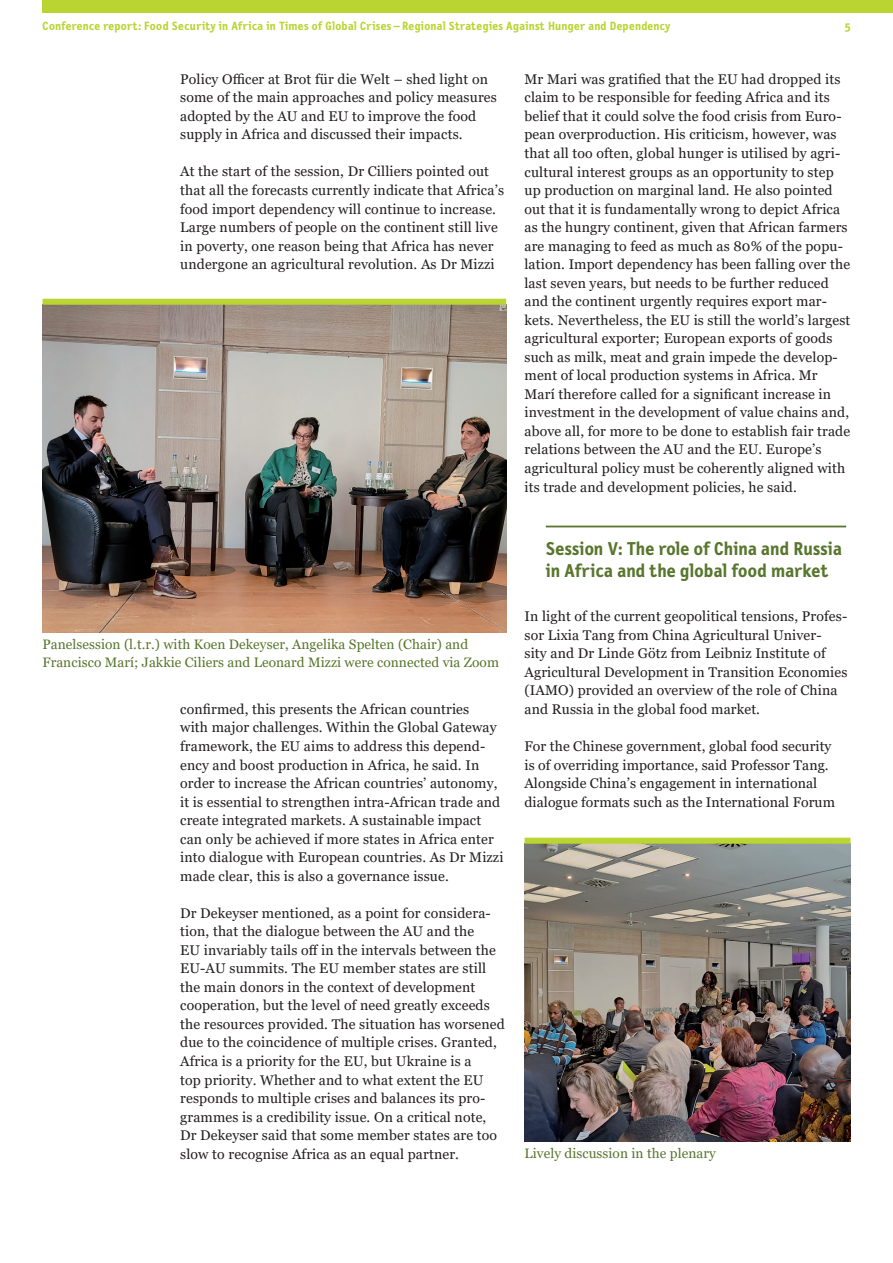
<style>
.page{position:relative;width:893px;height:1263px;background:#fff}
.page>*{position:absolute;margin:0;border:0;box-sizing:border-box;transform-origin:0 0}
.t1{font:700 18.75px/23px "Letter Gothic Text OT";letter-spacing:.005em;color:#58762d}
.t2{font:14.1px/18.6px "Georgia";letter-spacing:.01em;color:#231f20}
.t3{font:13.65px/18.1px "Georgia";letter-spacing:.005em;color:#58762d}
.t4{font:700 12px "Letter Gothic Text OT";letter-spacing:.02em;color:#bad432}
</style>
<div class="page">
<div style="left:43px;top:0;width:850px;height:13px;background:#bad432"></div>
<hr style="left:546px;top:526px;width:300px;height:1px;background:#58762d">
<img style="left:43px;top:305px;width:463px;height:327px">
<div style="left:43px;top:299px;width:463px;height:6px;background:#bad432"></div>
<img style="left:525px;top:844px;width:325px;height:297px">
<div style="left:525px;top:838px;width:325px;height:6px;background:#bad432"></div>
<p class="t4" style="left:43px;top:18px;width:630px">Conference report: Food Security in Africa in Times of Global Crises – Regional Strategies Against Hunger and Dependency</p>
<p class="t4" style="left:845px;top:18px;width:7px">5</p>
<p class="t2" style="left:180px;top:70px;width:318px">Policy Officer at Brot für die Welt – shed light on some of the main approaches and policy measures adopted by the AU and EU to improve the food supply in Africa and discussed their impacts.</p>
<p class="t2" style="left:180px;top:163px;width:325px">At the start of the session, Dr Cilliers pointed out that all the forecasts currently indicate that Africa’s food import dependency will continue to increase.<br>Large numbers of people on the continent still live in poverty, one reason being that Africa has never undergone an agricultural revolution. As Dr Mizzi</p>
<p class="t3" style="left:42px;top:635px;width:458px">Panelsession (l.t.r.) with Koen Dekeyser, Angelika Spelten (Chair) and<br>Francisco Marí; Jakkie Ciliers and Leonard Mizzi were connected via Zoom</p>
<p class="t2" style="left:180px;top:700px;width:325px">confirmed, this presents the African countries<br>with major challenges. Within the Global Gateway framework, the EU aims to address this depend&shy;ency and boost production in Africa, he said. In order to increase the African countries’ autonomy, it is essential to strengthen intra-African trade and create integrated markets. A sustainable impact can only be achieved if more states in Africa enter into dialogue with European countries. As Dr Mizzi made clear, this is also a governance issue.</p>
<p class="t2" style="left:180px;top:904px;width:326px">Dr Dekeyser mentioned, as a point for considera&shy;tion, that the dialogue between the AU and the<br>EU invariably tails off in the intervals between the EU-AU summits. The EU member states are still the main donors in the context of development cooperation, but the level of need greatly exceeds the resources provided. The situation has worsened due to the coincidence of multiple crises. Granted, Africa is a priority for the EU, but Ukraine is a<br>top priority. Whether and to what extent the EU responds to multiple crises and balances its pro&shy;grammes is a credibility issue. On a critical note, Dr Dekeyser said that some member states are too slow to recognise Africa as an equal partner.</p>
<p class="t2" style="left:524px;top:70px;width:327px">Mr Mari was gratified that the EU had dropped its claim to be responsible for feeding Africa and its belief that it could solve the food crisis from Euro&shy;pean overproduction. His criticism, however, was that all too often, global hunger is utilised by agri&shy;cultural interest groups as an opportunity to step up production on marginal land. He also pointed out that it is fundamentally wrong to depict Africa as the hungry continent, given that African farmers are managing to feed as much as 80% of the popu&shy;lation. Import dependency has been falling over the last seven years, but needs to be further reduced and the continent urgently requires export mar&shy;kets. Nevertheless, the EU is still the world’s largest agricultural exporter; European exports of goods such as milk, meat and grain impede the develop&shy;ment of local production systems in Africa. Mr Marí therefore called for a significant increase in investment in the development of value chains and, above all, for more to be done to establish fair trade relations between the AU and the EU. Europe’s agricultural policy must be coherently aligned with its trade and development policies, he said.</p>
<h1 class="t1" style="left:546px;top:537px;width:298px">Session V: The role of China and Russia in Africa and the global food market</h1>
<p class="t2" style="left:524px;top:607px;width:324px">In light of the current geopolitical tensions, Profes&shy;sor Lixia Tang from China Agricultural Univer&shy;sity and Dr Linde Götz from Leibniz Institute of Agricultural Development in Transition Economies (IAMO) provided an overview of the role of China and Russia in the global food market.</p>
<p class="t2" style="left:524px;top:737px;width:312px">For the Chinese government, global food security is of overriding importance, said Professor Tang.<br>Alongside China’s engagement in international dialogue formats such as the International Forum</p>
<p class="t3" style="left:524px;top:1144px;width:193px">Lively discussion in the plenary</p>
</div>
